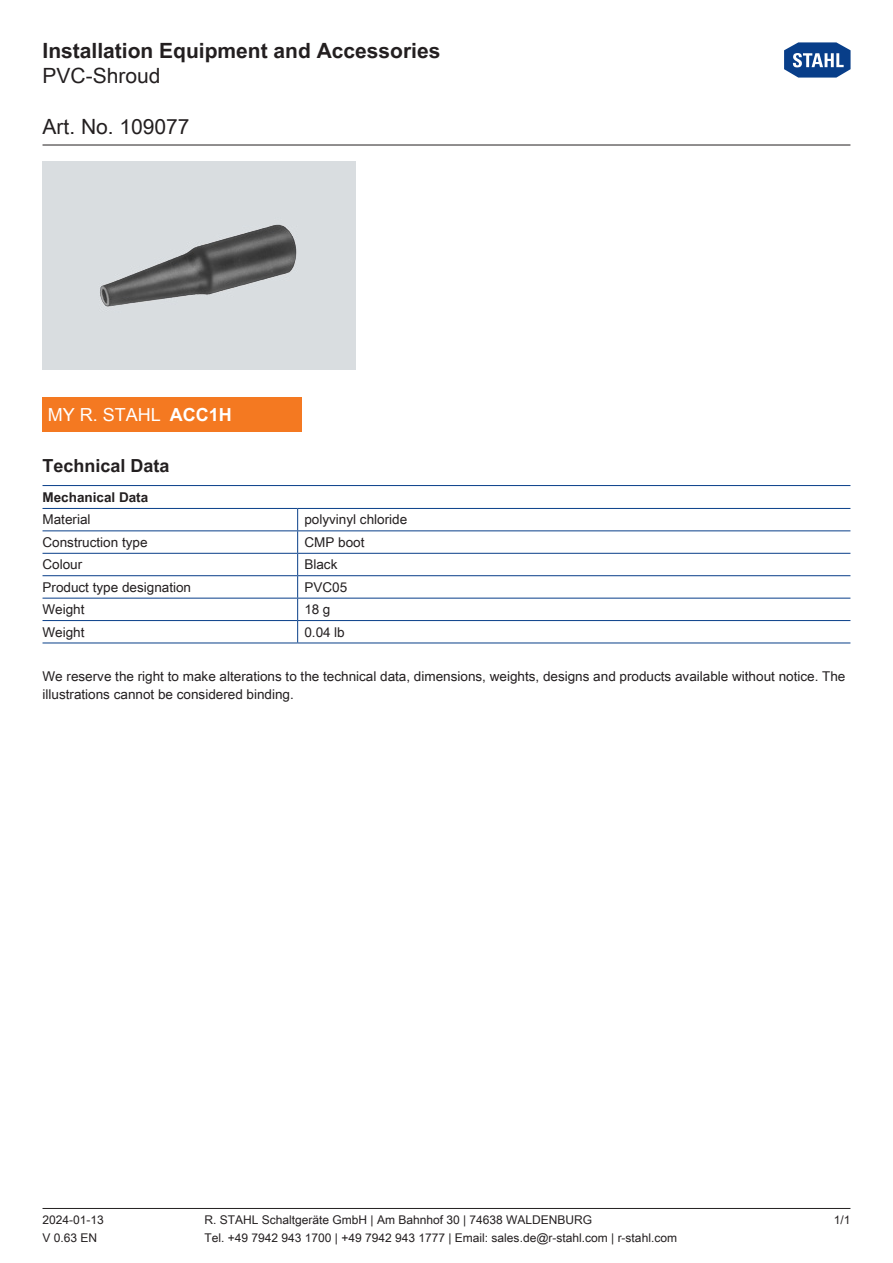
<style>
.page{position:relative;width:893px;height:1263px;background:#fff}
.page>*{position:absolute;margin:0;border:0;box-sizing:border-box;transform-origin:0 0}
.t1{font:700 21px "Arial Unicode MS";color:#231f20}
.t2{font:21px "Arial Unicode MS";color:#231f20}
.WebCode{font:18px "Arial Unicode MS";color:#fff}
.Table_Header_Technic{font:700 18px "Arial Unicode MS";color:#231f20}
._00_Basic_ParaStyle{font:13.5px/18px "Arial Unicode MS";color:#231f20}
.TabBody1stColumn{font:13.5px "Arial Unicode MS";color:#231f20}
.TabBodyLeft{font:13.5px "Arial Unicode MS";color:#231f20}
.TabHeader1stColumn{font:700 13.5px "Arial Unicode MS";color:#231f20}
.t3{font:12px "Arial Unicode MS";color:#231f20}
.s1{font-weight:700}
</style>
<div class="page">
<hr style="left:43px;top:1208px;width:807px;height:1px;background:#231f20">
<hr style="left:43px;top:145px;width:807px;height:1px;background:#231f20">
<svg style="left:784px;top:42px;width:67px;height:36px"></svg>
<hr style="left:43px;top:508px;width:255px;height:1px;background:#083e89">
<hr style="left:298px;top:508px;width:552px;height:1px;background:#083e89">
<hr style="left:43px;top:530px;width:255px;height:1px;background:#083e89">
<hr style="left:298px;top:530px;width:552px;height:1px;background:#083e89">
<hr style="left:43px;top:553px;width:255px;height:1px;background:#083e89">
<hr style="left:298px;top:553px;width:552px;height:1px;background:#083e89">
<hr style="left:43px;top:575px;width:255px;height:1px;background:#083e89">
<hr style="left:298px;top:575px;width:552px;height:1px;background:#083e89">
<hr style="left:43px;top:598px;width:255px;height:1px;background:#083e89">
<hr style="left:298px;top:598px;width:552px;height:1px;background:#083e89">
<hr style="left:43px;top:620px;width:255px;height:1px;background:#083e89">
<hr style="left:43px;top:642px;width:255px;height:1px;background:#083e89">
<hr style="left:298px;top:620px;width:552px;height:1px;background:#083e89">
<hr style="left:298px;top:642px;width:552px;height:1px;background:#083e89">
<svg style="left:297px;top:509px;width:1px;height:133px"></svg>
<hr style="left:43px;top:485px;width:807px;height:1px;background:#083e89">
<img style="left:43px;top:162px;width:312px;height:208px">
<div style="left:43px;top:398px;width:259px;height:34px;background:#f47921"></div>
<h1 class="t1" style="left:43px;top:35px;width:399px">Installation Equipment and Accessories</h1>
<h1 class="t2" style="left:43px;top:60px;width:119px">PVC-Shroud</h1>
<h1 class="t2" style="left:43px;top:111px;width:149px">Art. No. 109077</h1>
<p class="WebCode" style="left:48px;top:402px;width:186px">MY R. STAHL <span class="s1">ACC1H</span></p>
<p class="Table_Header_Technic" style="left:43px;top:453px;width:129px">Technical Data</p>
<p class="TabHeader1stColumn" style="left:43px;top:487px;width:107px">Mechanical Data</p>
<p class="TabBody1stColumn" style="left:43px;top:510px;width:50px">Material</p>
<p class="TabBodyLeft" style="left:304px;top:510px;width:104px">polyvinyl chloride</p>
<p class="TabBody1stColumn" style="left:43px;top:532px;width:107px">Construction type</p>
<p class="TabBodyLeft" style="left:304px;top:532px;width:62px">CMP boot</p>
<p class="TabBody1stColumn" style="left:43px;top:555px;width:41px">Colour</p>
<p class="TabBodyLeft" style="left:304px;top:555px;width:35px">Black</p>
<p class="TabBody1stColumn" style="left:43px;top:577px;width:150px">Product type designation</p>
<p class="TabBodyLeft" style="left:304px;top:577px;width:44px">PVC05</p>
<p class="TabBody1stColumn" style="left:43px;top:600px;width:44px">Weight</p>
<p class="TabBodyLeft" style="left:304px;top:600px;width:27px">18 g</p>
<p class="TabBody1stColumn" style="left:43px;top:622px;width:44px">Weight</p>
<p class="TabBodyLeft" style="left:304px;top:622px;width:42px">0.04 lb</p>
<p class="_00_Basic_ParaStyle" style="left:43px;top:667px;width:804px">We reserve the right to make alterations to the technical data, dimensions, weights, designs and products available without notice. The illustrations cannot be considered binding.</p>
<p class="t3" style="left:43px;top:1211px;width:63px">2024-01-13</p>
<p class="t3" style="left:205px;top:1211px;width:389px">R. STAHL Schaltgeräte GmbH | Am Bahnhof 30 | 74638 WALDENBURG</p>
<p class="t3" style="left:834px;top:1211px;width:18px">1/1</p>
<p class="t3" style="left:43px;top:1229px;width:56px">V 0.63 EN</p>
<p class="t3" style="left:205px;top:1229px;width:474px">Tel. +49 7942 943 1700 | +49 7942 943 1777 | Email: sales.de@r-stahl.com | r-stahl.com</p>
</div>
